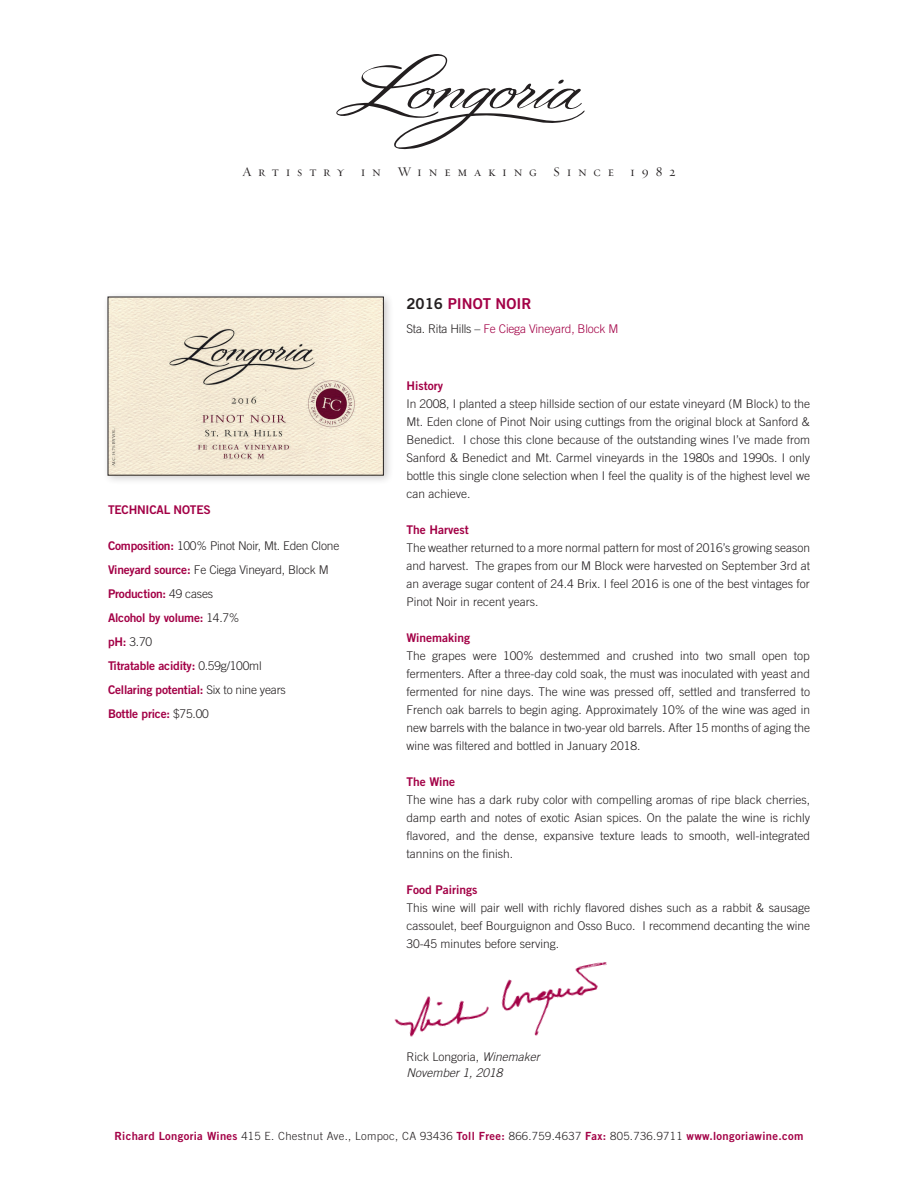
<style>
.page{position:relative;width:918px;height:1188px;background:#fff}
.page>*{position:absolute;margin:0;border:0;box-sizing:border-box;transform-origin:0 0}
.t1{font:15px "Trade Gothic Bold Two";color:#a30146}
.t2{font:13.5px "Requiem Display HTF Small Caps";letter-spacing:.5em;color:#231f20}
.t3{font:300 12px/18px "Trade Gothic";color:#231f20;text-align:justify}
.t4{font:12px/24px "Trade Gothic Bold Two";letter-spacing:-.015em;color:#a30146}
.t5{font:300 12px "Trade Gothic";letter-spacing:-.015em;color:#a30146}
.t6{font:italic 300 12px/16.5px "Trade Gothic";color:#231f20}
.t7{font:300 11.25px "Trade Gothic";letter-spacing:.03em;color:#231f20}
.s1{font-family:"Trade Gothic Bold Two";font-weight:400;color:#a30146}
.s2{font-family:"Trade Gothic";font-weight:300;color:#231f20}
.s3{color:#231f20}
.s4{font-style:normal}
</style>
<div class="page">
<div style="left:102px;top:291px;width:292px;height:195px;background:#231f20;opacity:.25"></div>
<img style="left:394px;top:962px;width:213px;height:75px">
<svg style="left:336px;top:54px;width:249px;height:95px"></svg>
<img style="left:108px;top:298px;width:273px;height:177px">
<p class="t2" style="left:242px;top:163px;width:435px">Artistry in Winemaking Since 1982</p>
<p class="t4" style="left:108px;top:497px;width:104px">TECHNICAL NOTES</p>
<p class="t3" style="left:108px;top:533px;width:233px;line-height:24px"><span class="s1">Composition:</span> 100% Pinot Noir, Mt. Eden Clone<br><span class="s1">Vineyard source:</span> Fe Ciega Vineyard, Block M</p>
<p class="t4" style="left:108px;top:581px;width:133px">Production: <span class="s2">49 cases<br></span>Alcohol by volume: <span class="s2">14.7%</span></p>
<p class="t3" style="left:108px;top:632px;width:46px"><span class="s1">pH:</span> 3.70</p>
<p class="t4" style="left:108px;top:653px;width:179px">Titratable acidity: <span class="s2">0.59g/100ml<br></span>Cellaring potential: <span class="s2">Six to nine years<br></span>Bottle price: <span class="s2">$75.00</span></p>
<p class="t1" style="left:406px;top:294px;width:126px"><span class="s3">2016</span> PINOT NOIR</p>
<p class="t5" style="left:406px;top:322px;width:213px"><span class="s3">Sta. Rita Hills –</span> Fe Ciega Vineyard, Block M</p>
<p class="t4" style="left:406px;top:374px;width:38px">History</p>
<p class="t3" style="left:406px;top:395px;width:405px">In 2008, I planted a steep hillside section of our estate vineyard (M Block) to the Mt. Eden clone of Pinot Noir using cuttings from the original block at Sanford &amp; Benedict. I chose this clone because of the outstanding wines I’ve made from Sanford &amp; Benedict and Mt. Carmel vineyards in the 1980s and 1990s. I only bottle this single clone selection when I feel the quality is of the highest level we can achieve.</p>
<p class="t4" style="left:406px;top:518px;width:64px">The Harvest</p>
<p class="t3" style="left:406px;top:539px;width:405px">The weather returned to a more normal pattern for most of 2016’s growing season and harvest. The grapes from our M Block were harvested on September 3rd at an average sugar content of 24.4 Brix. I feel 2016 is one of the best vintages for Pinot Noir in recent years.</p>
<p class="t4" style="left:406px;top:626px;width:65px">Winemaking</p>
<p class="t3" style="left:406px;top:647px;width:405px">The grapes were 100% destemmed and crushed into two small open top fermenters. After a three-day cold soak, the must was inoculated with yeast and fermented for nine days. The wine was pressed off, settled and transferred to French oak barrels to begin aging. Approximately 10% of the wine was aged in new barrels with the balance in two-year old barrels. After 15 months of aging the wine was filtered and bottled in January 2018.</p>
<p class="t4" style="left:406px;top:770px;width:50px">The Wine</p>
<p class="t3" style="left:406px;top:791px;width:405px">The wine has a dark ruby color with compelling aromas of ripe black cherries, damp earth and notes of exotic Asian spices. On the palate the wine is richly flavored, and the dense, expansive texture leads to smooth, well-integrated tannins on the finish.</p>
<p class="t4" style="left:406px;top:878px;width:73px">Food Pairings</p>
<p class="t3" style="left:406px;top:899px;width:405px">This wine will pair well with richly flavored dishes such as a rabbit &amp; sausage cassoulet, beef Bourguignon and Osso Buco. I recommend decanting the wine 30-45 minutes before serving.</p>
<p class="t6" style="left:406px;top:1048px;width:135px"><span class="s4">Rick Longoria,</span> Winemaker<br>November 1, 2018</p>
<p class="t7" style="left:114px;top:1129px;width:691px"><span class="s1">Richard Longoria Wines</span> 415 E. Chestnut Ave., Lompoc, CA 93436 <span class="s1">Toll Free:</span> 866.759.4637 <span class="s1">Fax:</span> 805.736.9711 <span class="s1">www.longoriawine.com</span></p>
</div>
